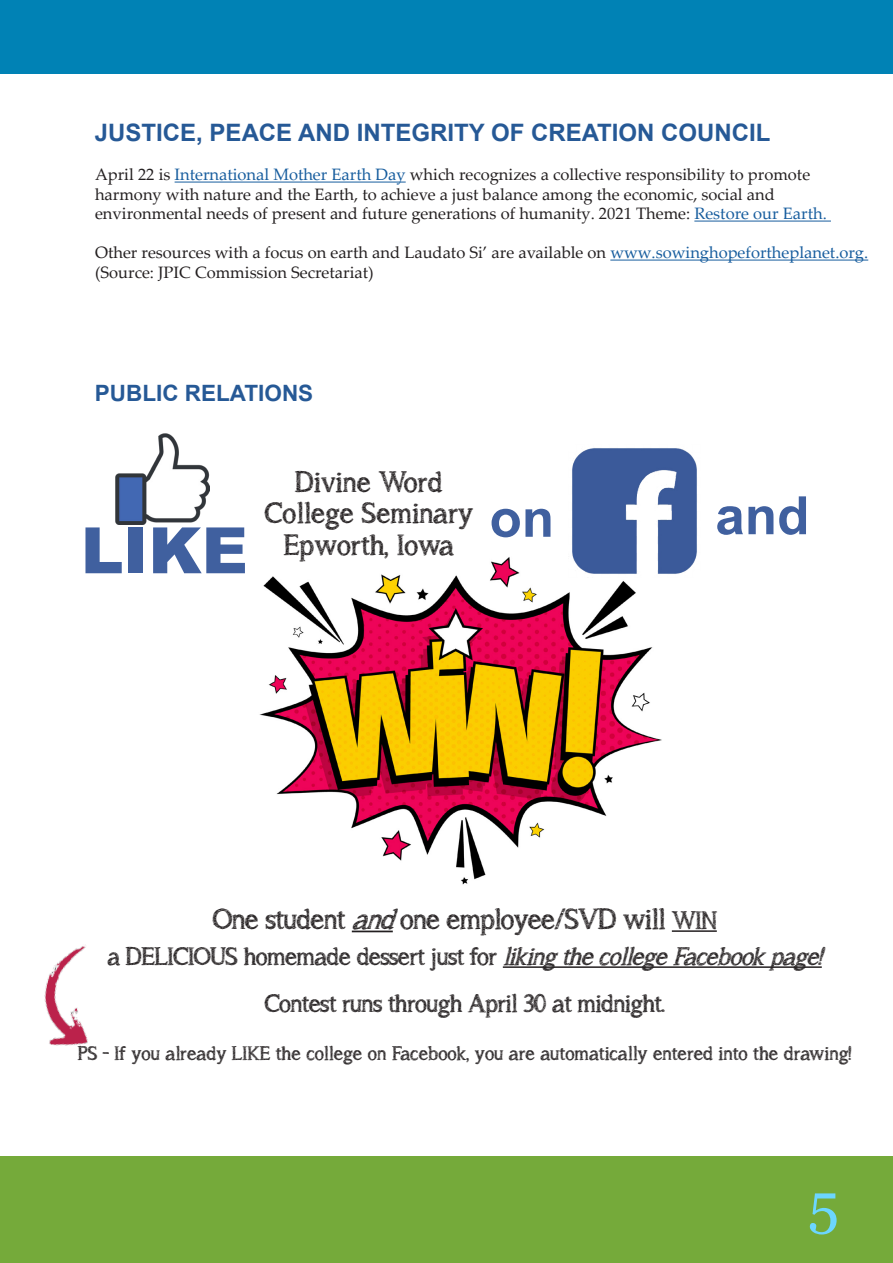
<style>
.page{position:relative;width:893px;height:1263px;background:#fff}
.page>*{position:absolute;margin:0;border:0;box-sizing:border-box;transform-origin:0 0}
.t1{font:900 64.05px "Arial";color:#40609f}
.t2{font:58.5px "Georgia";color:#6cd6ff}
.t3{font:700 52.8px "Arial";color:#40609f}
.t4{font:34.95px/31.7px "A Songfor Jennifer";color:#231f20;text-align:center}
.t5{font:34.5px "A Songfor Jennifer";letter-spacing:-.02em;color:#231f20}
.t6{font:30px "A Songfor Jennifer";letter-spacing:-.02em;color:#231f20}
.body_head3{font:700 24px "Arial";color:#265996}
.t7{font:23.4px "A Songfor Jennifer";color:#231f20}
.maintext{font:700 22.5px "Arial";color:#265996}
.maintext-2{font:16.5px/19.5px "Palatino Linotype";color:#231f20}
.s1{color:#175d9e}
.s2{font-style:italic}
.s3{font-size:30px}
</style>
<div class="page">
<div style="left:0;top:1156px;width:893px;height:107px;background:#75aa3a"></div>
<div style="left:0;top:0;width:893px;height:73px;background:#0082b5"></div>
<hr style="left:175px;top:182px;width:231px;height:1px;background:#175d9e">
<hr style="left:694px;top:221px;width:137px;height:1px;background:#175d9e">
<hr style="left:610px;top:260px;width:258px;height:1px;background:#175d9e">
<img style="left:115px;top:433px;width:95px;height:92px">
<img style="left:259px;top:557px;width:403px;height:328px">
<img style="left:568px;top:448px;width:129px;height:129px">
<hr style="left:352px;top:930px;width:41px;height:2px;background:#231f20">
<hr style="left:672px;top:930px;width:45px;height:2px;background:#231f20">
<hr style="left:503px;top:966px;width:319px;height:2px;background:#231f20">
<img style="left:44px;top:945px;width:44px;height:101px">
<p class="body_head3" style="left:95px;top:116px;width:677px">JUSTICE, PEACE AND INTEGRITY OF CREATION COUNCIL</p>
<p class="maintext-2" style="left:95px;top:164px;width:733px">April 22 is <span class="s1">International Mother Earth Day</span> which recognizes a collective responsibility to promote harmony with nature and the Earth, to achieve a just balance among the economic, social and environmental needs of present and future generations of humanity. 2021 Theme: <span class="s1">Restore our Earth.</span></p>
<p class="maintext-2" style="left:95px;top:242px;width:775px">Other resources with a focus on earth and Laudato Si’ are available on <span class="s1">www.sowinghopefortheplanet.org. </span>(Source: JPIC Commission Secretariat)</p>
<p class="maintext" style="left:95px;top:377px;width:220px">PUBLIC RELATIONS</p>
<p class="t1" style="left:81px;top:504px;width:169px">LIKE</p>
<p class="t4" style="left:265px;top:465px;width:210px">Divine Word<br>College Seminary<br>Epworth, Iowa</p>
<p class="t3" style="left:489px;top:481px;width:66px">on</p>
<p class="t3" style="left:715px;top:478px;width:96px">and</p>
<p class="t5" style="left:212px;top:901px;width:506px">One student <span class="s2">and</span>one employee/SVD will <span class="s3">WIN</span></p>
<p class="t6" style="left:107px;top:940px;width:723px">a DELICIOUS homemade dessert just for <span class="s2">likingthecollegeFacebookpage!</span></p>
<p class="t6" style="left:264px;top:988px;width:402px">Contest runs through April 30 at midnight.</p>
<p class="t7" style="left:78px;top:1040px;width:775px">PS - If you already LIKE the college on Facebook, you are automatically entered into the drawing!</p>
<h2 class="t2" style="left:808px;top:1168px;width:32px">5</h2>
</div>
